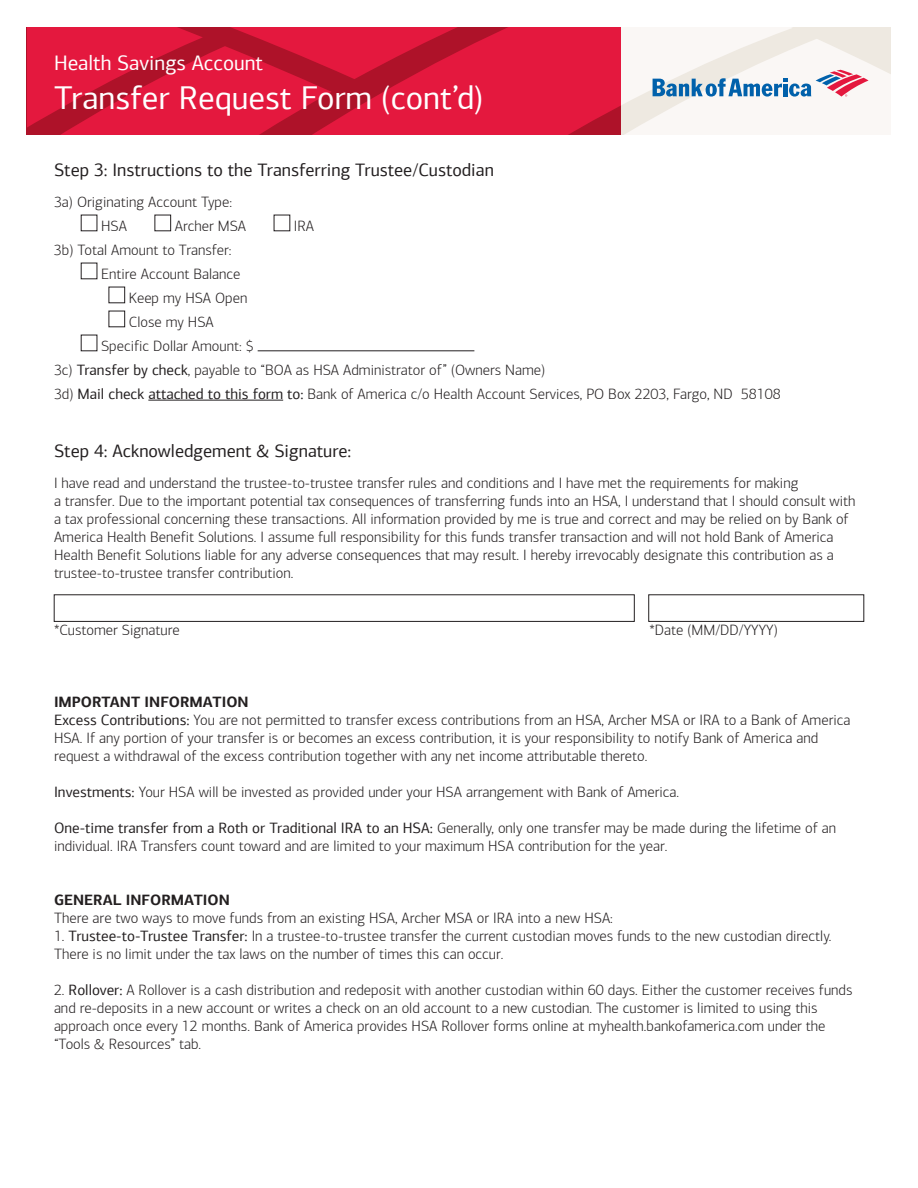
<style>
.page{position:relative;width:918px;height:1188px;background:#fff}
.page>*{position:absolute;margin:0;border:0;box-sizing:border-box;transform-origin:0 0}
.t1{font:33px "Connections";color:#fff}
.t2{font:21px "Connections";color:#fff}
.t3{font:18px "Connections";color:#231f20}
.t4{font:300 15px/18px "Connections";color:#231f20}
.t5{font:700 15px "Connections";color:#231f20}
.s1{font-weight:400}
.s2{font-weight:700}
</style>
<div class="page">
<svg style="left:27px;top:27px;width:594px;height:108px;background:#d81639"></svg>
<svg style="left:621px;top:27px;width:270px;height:108px"></svg>
<hr style="left:148px;top:400px;width:135px;height:1px;background:#231f20">
<div style="left:155px;top:215px;width:16px;height:16px;border:1px solid #231f20"></div>
<div style="left:109px;top:287px;width:16px;height:16px;border:1px solid #231f20"></div>
<div style="left:109px;top:311px;width:16px;height:16px;border:1px solid #231f20"></div>
<hr style="left:258px;top:351px;width:216px;height:1px;background:#231f20">
<div style="left:54px;top:595px;width:580px;height:27px;border:1px solid #231f20"></div>
<div style="left:649px;top:595px;width:215px;height:27px;border:1px solid #231f20"></div>
<h2 class="t2" style="left:54px;top:50px;width:211px">Health Savings Account</h2>
<h1 class="t1" style="left:54px;top:79px;width:431px">Transfer Request Form (cont’d)</h1>
<p class="t3" style="left:54px;top:159px;width:441px">Step 3: Instructions to the Transferring Trustee/Custodian</p>
<p class="t4" style="left:101px;top:190px;width:132px;line-height:24px;text-indent:-47px">3a) Originating Account Type:<br>HSA</p>
<p class="t4" style="left:175px;top:217px;width:73px">Archer MSA</p>
<p class="t4" style="left:294px;top:217px;width:22px">IRA</p>
<p class="t4" style="left:54px;top:241px;width:179px">3b) Total Amount to Transfer:</p>
<p class="t4" style="left:101px;top:265px;width:141px">Entire Account Balance</p>
<p class="t4" style="left:129px;top:289px;width:120px">Keep my HSA Open</p>
<p class="t4" style="left:129px;top:313px;width:87px">Close my HSA</p>
<p class="t4" style="left:101px;top:337px;width:154px">Specific Dollar Amount: $</p>
<p class="t4" style="left:54px;top:361px;width:493px">3c) <span class="s1">Transfer by check</span>, payable to “BOA as HSA Administrator of” (Owners Name)</p>
<p class="t4" style="left:54px;top:385px;width:728px">3d) <span class="s1">Mail check attached to this form to:</span> Bank of America c/o Health Account Services, PO Box 2203, Fargo, ND 58108</p>
<p class="t3" style="left:54px;top:440px;width:299px">Step 4: Acknowledgement &amp; Signature:</p>
<p class="t4" style="left:54px;top:474px;width:803px">I have read and understand the trustee-to-trustee transfer rules and conditions and I have met the requirements for making<br>a transfer. Due to the important potential tax consequences of transferring funds into an HSA, I understand that I should consult with a tax professional concerning these transactions. All information provided by me is true and correct and may be relied on by Bank of America Health Benefit Solutions. I assume full responsibility for this funds transfer transaction and will not hold Bank of America Health Benefit Solutions liable for any adverse consequences that may result. I hereby irrevocably designate this contribution as a trustee-to-trustee transfer contribution.</p>
<p class="t4" style="left:54px;top:621px;width:127px">*Customer Signature</p>
<p class="t4" style="left:650px;top:621px;width:130px">*Date (MM/DD/YYYY)</p>
<p class="t4" style="left:54px;top:693px;width:798px"><span class="s2">IMPORTANT INFORMATION<br></span><span class="s1">Excess Contributions:</span> You are not permitted to transfer excess contributions from an HSA, Archer MSA or IRA to a Bank of America HSA. If any portion of your transfer is or becomes an excess contribution, it is your responsibility to notify Bank of America and request a withdrawal of the excess contribution together with any net income attributable thereto.</p>
<p class="t4" style="left:54px;top:783px;width:627px"><span class="s1">Investments:</span> Your HSA will be invested as provided under your HSA arrangement with Bank of America.</p>
<p class="t4" style="left:54px;top:819px;width:784px"><span class="s1">One-time transfer from a Roth or Traditional IRA to an HSA:</span> Generally, only one transfer may be made during the lifetime of an individual. IRA Transfers count toward and are limited to your maximum HSA contribution for the year.</p>
<p class="t5" style="left:54px;top:891px;width:177px">GENERAL INFORMATION</p>
<p class="t4" style="left:54px;top:909px;width:560px">There are two ways to move funds from an existing HSA, Archer MSA or IRA into a new HSA:</p>
<p class="t4" style="left:54px;top:927px;width:779px">1. <span class="s1">Trustee-to-Trustee Transfer:</span> In a trustee-to-trustee transfer the current custodian moves funds to the new custodian directly.<br>There is no limit under the tax laws on the number of times this can occur.</p>
<p class="t4" style="left:54px;top:981px;width:800px">2. <span class="s1">Rollover:</span> A Rollover is a cash distribution and redeposit with another custodian within 60 days. Either the customer receives funds and re-deposits in a new account or writes a check on an old account to a new custodian. The customer is limited to using this approach once every 12 months. Bank of America provides HSA Rollover forms online at myhealth.bankofamerica.com under the “Tools &amp; Resources” tab.</p>
</div>
